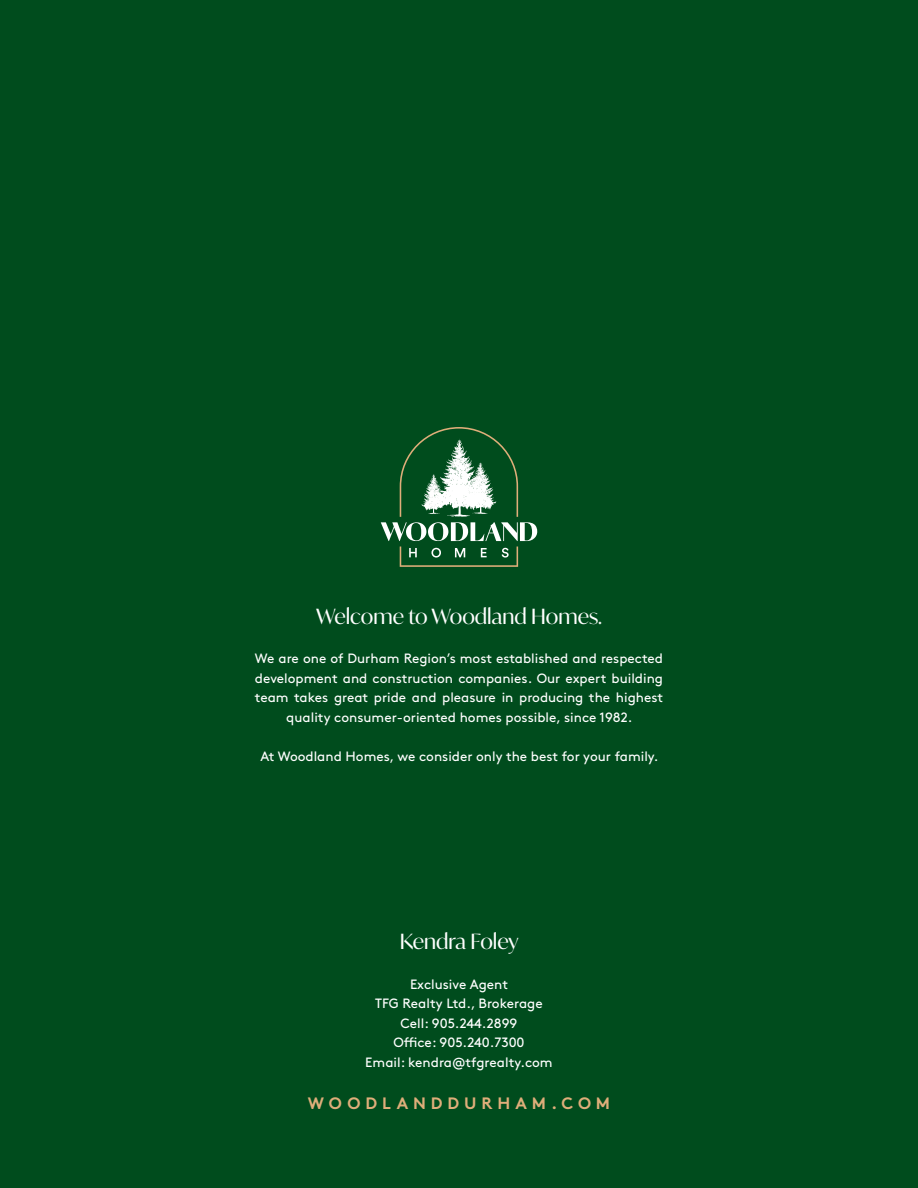
<style>
.page{position:relative;width:918px;height:1188px;background:#004c1d}
.page>*{position:absolute;margin:0;border:0;box-sizing:border-box;transform-origin:0 0}
.t1{font:21px "Ivy Mode";color:#fff}
.t2{font:700 16.5px "Brown";letter-spacing:.3em;color:#dfae7a}
.t3{font:13.5px/19.5px "Brown";color:#fff;text-align:center}
</style>
<div class="page">
<svg style="left:400px;top:547px;width:118px;height:20px"></svg>
<svg style="left:381px;top:427px;width:156px;height:114px"></svg>
<h1 class="t1" style="left:316px;top:603px;width:288px">Welcome to Woodland Homes.</h1>
<p class="t3" style="left:255px;top:648px;width:410px">We are one of Durham Region’s most established and respected development and construction companies. Our expert building team takes great pride and pleasure in producing the highest quality consumer-oriented homes possible, since 1982.</p>
<p class="t3" style="left:260px;top:745px;width:400px">At Woodland Homes, we consider only the best for your family.</p>
<h1 class="t1" style="left:400px;top:927px;width:120px">Kendra Foley</h1>
<p class="t3" style="left:365px;top:973px;width:189px">Exclusive Agent<br>TFG Realty Ltd., Brokerage<br>Cell: 905.244.2899<br>Office: 905.240.7300<br>Email: kendra@tfgrealty.com</p>
<p class="t2" style="left:308px;top:1090px;width:304px">WOODLANDDURHAM.COM</p>
</div>
